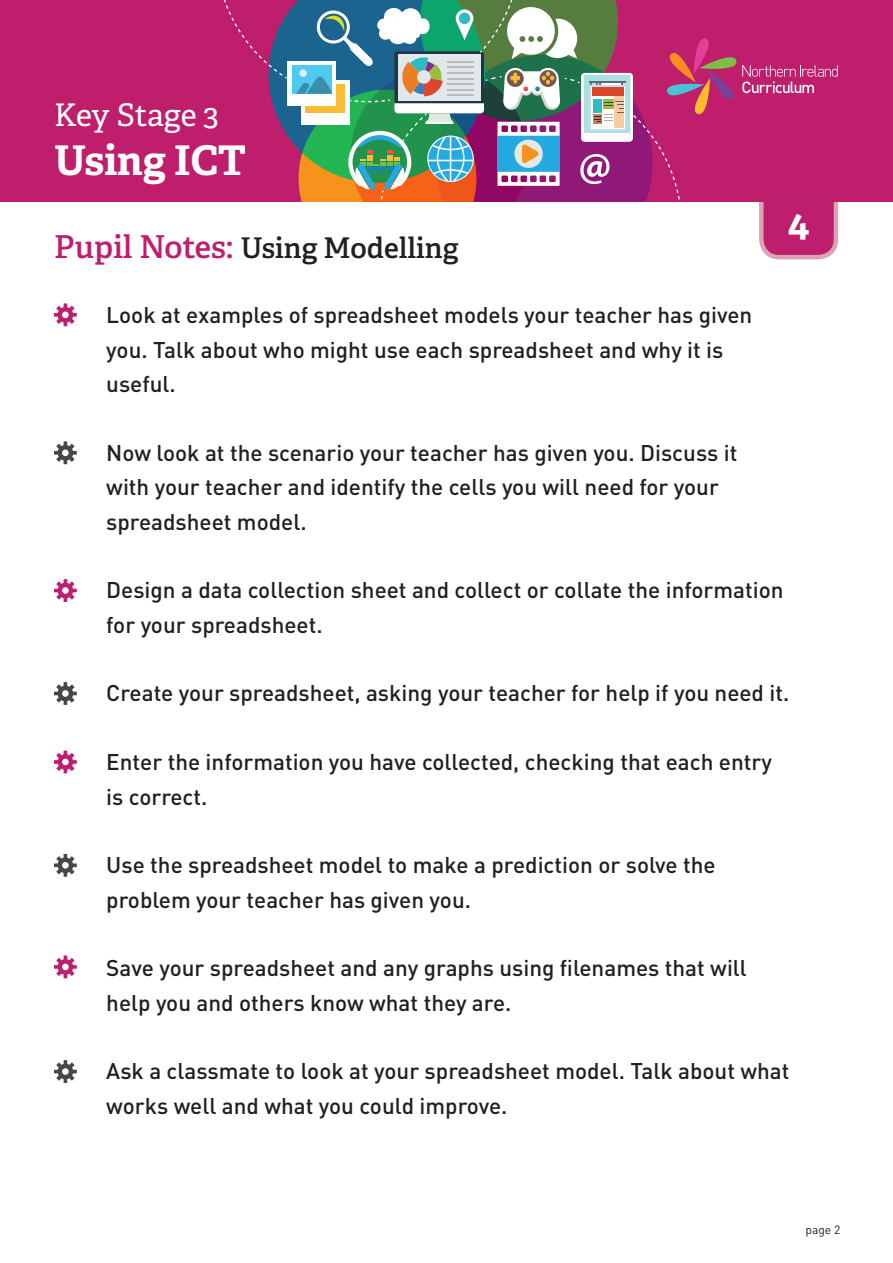
<style>
.page{position:relative;width:893px;height:1263px;background:#fff}
.page>*{position:absolute;margin:0;border:0;box-sizing:border-box;transform-origin:0 0}
.t1{font:700 40.8px "Adelle";color:#fff}
.Levels_Bullets{font:700 39px "Adelle";color:#fff}
.t2{font:31.05px "Adelle";letter-spacing:-.005em;color:#fff}
.t3{font:600 28.5px "Adelle";color:#231f20}
.Body_Text_New{font:500 22.5px/34.5px "DIN Pro";color:#231f20}
.t4{font:12px "DIN Pro";color:#231f20}
.s1{font-size:31.5px;color:#bd1e6d}
</style>
<div class="page">
<div style="left:0;top:0;width:893px;height:202px;background:#bf1e6d"></div>
<svg style="left:223px;top:0;width:616px;height:260px"></svg>
<svg style="left:54px;top:303px;width:23px;height:23px"></svg>
<svg style="left:54px;top:441px;width:23px;height:23px"></svg>
<svg style="left:54px;top:579px;width:23px;height:23px"></svg>
<svg style="left:54px;top:682px;width:23px;height:23px"></svg>
<svg style="left:54px;top:750px;width:23px;height:23px"></svg>
<svg style="left:54px;top:854px;width:23px;height:23px"></svg>
<svg style="left:54px;top:1060px;width:23px;height:23px"></svg>
<svg style="left:54px;top:955px;width:23px;height:23px"></svg>
<h3 class="t2" style="left:54px;top:96px;width:166px">Key Stage 3</h3>
<h1 class="t1" style="left:54px;top:135px;width:194px">Using ICT</h1>
<p class="t3" style="left:54px;top:230px;width:406px"><span class="s1">Pupil Notes:</span> Using Modelling</p>
<p class="Body_Text_New" style="left:106px;top:297px;width:647px">Look at examples of spreadsheet models your teacher has given you. Talk about who might use each spreadsheet and why it is useful.</p>
<p class="Body_Text_New" style="left:106px;top:435px;width:633px">Now look at the scenario your teacher has given you. Discuss it with your teacher and identify the cells you will need for your spreadsheet model.</p>
<p class="Levels_Bullets" style="left:788px;top:198px;width:23px">4</p>
<p class="Body_Text_New" style="left:106px;top:572px;width:679px">Design a data collection sheet and collect or collate the information for your spreadsheet.</p>
<p class="Body_Text_New" style="left:106px;top:675px;width:685px">Create your spreadsheet, asking your teacher for help if you need it.</p>
<p class="Body_Text_New" style="left:106px;top:744px;width:667px">Enter the information you have collected, checking that each entry is correct.</p>
<p class="Body_Text_New" style="left:106px;top:847px;width:611px">Use the spreadsheet model to make a prediction or solve the problem your teacher has given you.</p>
<p class="Body_Text_New" style="left:106px;top:950px;width:642px">Save your spreadsheet and any graphs using filenames that will help you and others know what they are.</p>
<p class="Body_Text_New" style="left:106px;top:1053px;width:685px">Ask a classmate to look at your spreadsheet model. Talk about what works well and what you could improve.</p>
<p class="t4" style="left:805px;top:1221px;width:36px">page 2</p>
</div>
